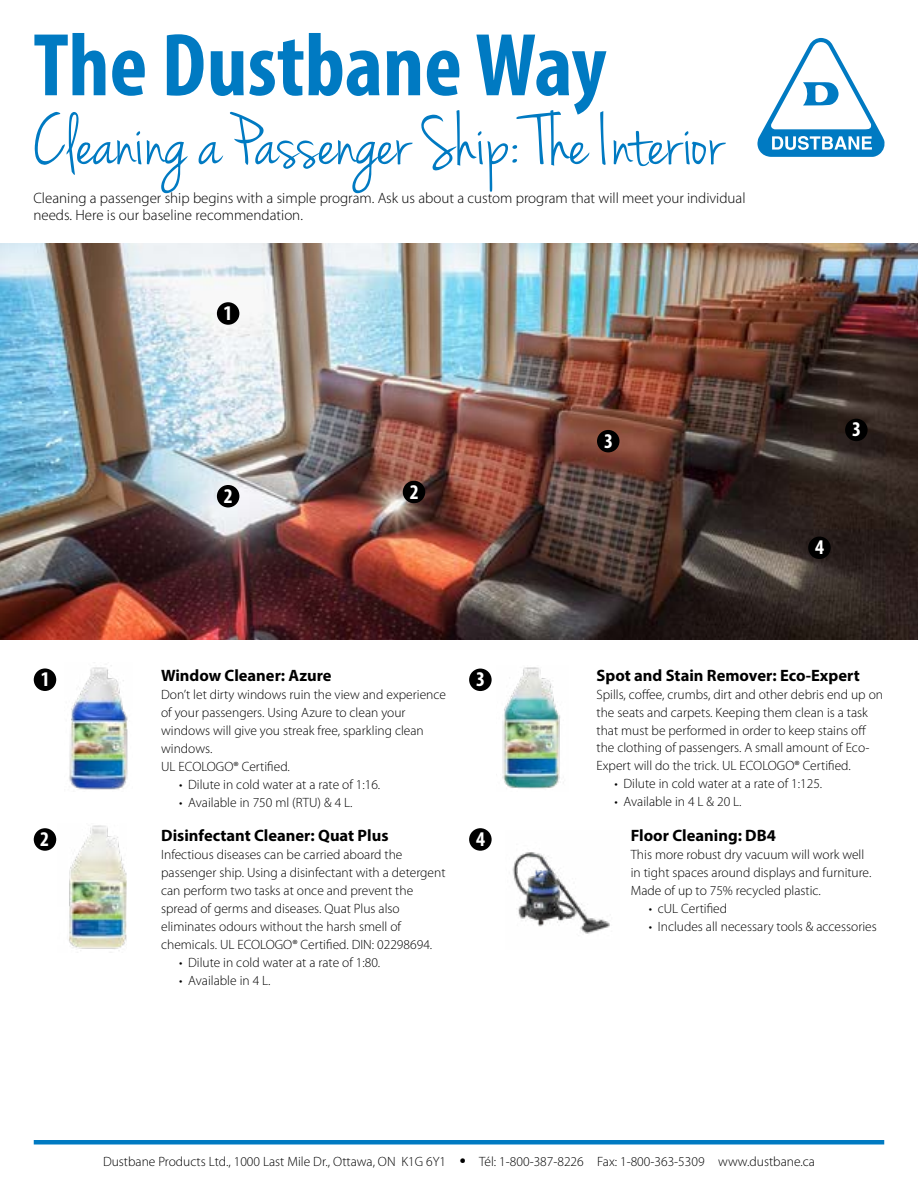
<style>
.page{position:relative;width:918px;height:1188px;background:#fff}
.page>*{position:absolute;margin:0;border:0;box-sizing:border-box;transform-origin:0 0}
.t1{font:700 condensed 90px "Myriad Pro";color:#007ac2}
.t2{font:75px "Jenna Sue";color:#007ac2}
.t3{font:700 condensed 21px "Myriad Pro";color:#fff}
.t4{font:700 16.5px "Myriad Pro";color:#000}
.t5{font:300 15px/16.5px "Myriad Pro";color:#000}
.t6{font:300 13.5px/18px "Myriad Pro";color:#000}
.s1{font-weight:900;font-size:16.5px}
</style>
<div class="page">
<hr style="left:34px;top:1140px;width:850px;height:4px;background:#007ac2">
<svg style="left:757px;top:38px;width:128px;height:119px"></svg>
<img style="left:0;top:243px;width:918px;height:396px">
<div style="left:217px;top:302px;width:22px;height:23px;background:#000;border-radius:50%"></div>
<div style="left:808px;top:537px;width:23px;height:22px;background:#000;border-radius:50%"></div>
<div style="left:597px;top:430px;width:23px;height:22px;background:#000;border-radius:50%"></div>
<div style="left:217px;top:485px;width:22px;height:22px;background:#000;border-radius:50%"></div>
<div style="left:403px;top:481px;width:22px;height:22px;background:#000;border-radius:50%"></div>
<div style="left:845px;top:419px;width:23px;height:22px;background:#000;border-radius:50%"></div>
<div style="left:34px;top:668px;width:22px;height:23px;background:#000;border-radius:50%"></div>
<img style="left:69px;top:665px;width:59px;height:125px">
<div style="left:469px;top:669px;width:23px;height:22px;background:#000;border-radius:50%"></div>
<img style="left:502px;top:667px;width:62px;height:122px">
<div style="left:34px;top:828px;width:22px;height:23px;background:#000;border-radius:50%"></div>
<img style="left:69px;top:825px;width:58px;height:126px">
<div style="left:469px;top:828px;width:23px;height:23px;background:#000;border-radius:50%"></div>
<img style="left:512px;top:852px;width:98px;height:82px">
<h1 class="t1" style="left:33px;top:9px;width:575px">The Dustbane Way</h1>
<h2 class="t2" style="left:33px;top:99px;width:691px">Cleaning a Passenger Ship: The Interior</h2>
<p class="t5" style="left:33px;top:190px;width:714px">Cleaning a passenger ship begins with a simple program. Ask us about a custom program that will meet your individual needs. Here is our baseline recommendation.</p>
<h3 class="t3" style="left:223px;top:300px;width:10px">1</h3>
<h3 class="t3" style="left:224px;top:483px;width:10px">2</h3>
<h3 class="t3" style="left:410px;top:478px;width:10px">2</h3>
<p class="t4" style="left:161px;top:665px;width:172px">Window Cleaner: Azure</p>
<p class="t6" style="left:161px;top:685px;width:286px">Don’t let dirty windows ruin the view and experience of your passengers. Using Azure to clean your windows will give you streak free, sparkling clean windows.<br>UL ECOLOGO® Certified.</p>
<p class="t6" style="left:179px;top:775px;width:203px">• Dilute in cold water at a rate of 1:16.</p>
<p class="t6" style="left:179px;top:793px;width:175px">• Available in 750 ml (RTU) &amp; 4 L.</p>
<h3 class="t3" style="left:41px;top:666px;width:10px">1</h3>
<h3 class="t3" style="left:476px;top:666px;width:10px">3</h3>
<p class="t4" style="left:161px;top:824px;width:229px">Disinfectant Cleaner: Quat Plus</p>
<p class="t6" style="left:161px;top:845px;width:286px">Infectious diseases can be carried aboard the passenger ship. Using a disinfectant with a detergent can perform two tasks at once and prevent the spread of germs and diseases. Quat Plus also eliminates odours without the harsh smell of chemicals. UL ECOLOGO® Certified. DIN: 02298694.</p>
<p class="t6" style="left:179px;top:953px;width:203px">• Dilute in cold water at a rate of 1:80.</p>
<p class="t6" style="left:179px;top:971px;width:93px">• Available in 4 L.</p>
<h3 class="t3" style="left:40px;top:826px;width:10px">2</h3>
<h3 class="t3" style="left:476px;top:826px;width:10px">4</h3>
<h3 class="t3" style="left:604px;top:428px;width:10px">3</h3>
<h3 class="t3" style="left:852px;top:416px;width:10px">3</h3>
<h3 class="t3" style="left:815px;top:534px;width:10px">4</h3>
<p class="t4" style="left:597px;top:664px;width:265px">Spot and Stain Remover: Eco-Expert</p>
<p class="t6" style="left:597px;top:685px;width:288px">Spills, coffee, crumbs, dirt and other debris end up on the seats and carpets. Keeping them clean is a task that must be performed in order to keep stains off the clothing of passengers. A small amount of Eco-Expert will do the trick. UL ECOLOGO® Certified.</p>
<p class="t6" style="left:615px;top:775px;width:209px">• Dilute in cold water at a rate of 1:125.</p>
<p class="t6" style="left:615px;top:793px;width:129px">• Available in 4 L &amp; 20 L.</p>
<p class="t4" style="left:631px;top:824px;width:147px">Floor Cleaning: DB4</p>
<p class="t6" style="left:631px;top:845px;width:242px">This more robust dry vacuum will work well in tight spaces around displays and furniture.<br>Made of up to 75% recycled plastic.</p>
<p class="t6" style="left:649px;top:899px;width:80px">• cUL Certified</p>
<p class="t6" style="left:649px;top:917px;width:230px">• Includes all necessary tools &amp; accessories</p>
<p class="t6" style="left:103px;top:1153px;width:713px">Dustbane Products Ltd., 1000 Last Mile Dr., Ottawa, ON K1G 6Y1 <span class="s1">•</span> Tél: 1-800-387-8226 Fax: 1-800-363-5309 www.dustbane.ca</p>
</div>
